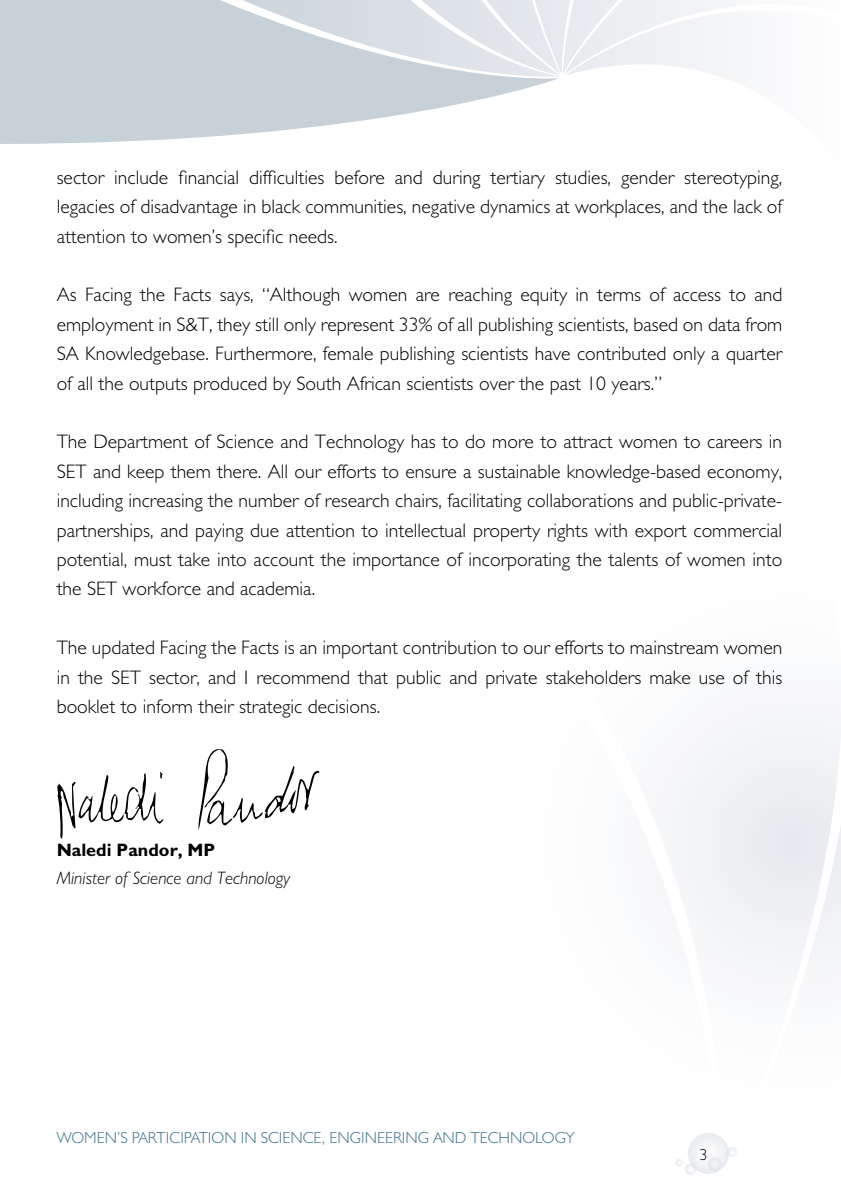
<style>
.page{position:relative;width:841px;height:1191px;background:#fff}
.page>*{position:absolute;margin:0;border:0;box-sizing:border-box;transform-origin:0 0}
.t1{font:300 19.6px/29.4px "M Gill Sans";color:#000;text-align:justify}
.t2{font:italic 300 18px "M Gill Sans";color:#000}
.t3{font:700 18px "M Gill Sans";color:#000}
.t4{font:300 16px "Humanist 521 BT";color:#42768f}
.t5{font:300 16px "M Gill Sans";color:#000}
</style>
<div class="page">
<svg style="left:319px;top:722px;width:522px;height:422px"></svg>
<div style="left:688px;top:1133px;width:41px;height:41px;background:#eff2f4;border-radius:50%"></div>
<div style="left:708px;top:1157px;width:13px;height:14px;background:#e9ecf0;border-radius:50%"></div>
<svg style="left:727px;top:1147px;width:10px;height:10px"></svg>
<svg style="left:676px;top:1159px;width:20px;height:16px"></svg>
<svg style="left:1px;top:0;width:556px;height:144px;fill:#c6d1da"></svg>
<svg style="left:57px;top:749px;width:262px;height:90px"></svg>
<svg style="left:0;top:0;width:1px;height:144px"></svg>
<svg style="left:202px;top:0;width:527px;height:79px"></svg>
<p class="t1" style="left:57px;top:163px;width:727px">sector include financial difficulties before and during tertiary studies, gender stereotyping, legacies of disadvantage in black communities, negative dynamics at workplaces, and the lack of attention to women’s specific needs.</p>
<p class="t1" style="left:57px;top:280px;width:727px">As Facing the Facts says, “Although women are reaching equity in terms of access to and employment in S&amp;T, they still only represent 33% of all publishing scientists, based on data from SA Knowledgebase. Furthermore, female publishing scientists have contributed only a quarter of all the outputs produced by South African scientists over the past 10 years.”</p>
<p class="t1" style="left:57px;top:427px;width:727px">The Department of Science and Technology has to do more to attract women to careers in SET and keep them there. All our efforts to ensure a sustainable knowledge-based economy, including increasing the number of research chairs, facilitating collaborations and public-private&shy;partnerships, and paying due attention to intellectual property rights with export commercial potential, must take into account the importance of incorporating the talents of women into the SET workforce and academia.</p>
<p class="t1" style="left:57px;top:633px;width:727px">The updated Facing the Facts is an important contribution to our efforts to mainstream women in the SET sector, and I recommend that public and private stakeholders make use of this booklet to inform their strategic decisions.</p>
<p class="t3" style="left:57px;top:840px;width:160px">Naledi Pandor, MP</p>
<p class="t2" style="left:57px;top:868px;width:235px">Minister of Science and Technology</p>
<p class="t4" style="left:57px;top:1127px;width:519px">WOMEN’S PARTICIPATION IN SCIENCE, ENGINEERING AND TECHNOLOGY</p>
<p class="t5" style="left:700px;top:1146px;width:9px">3</p>
</div>
